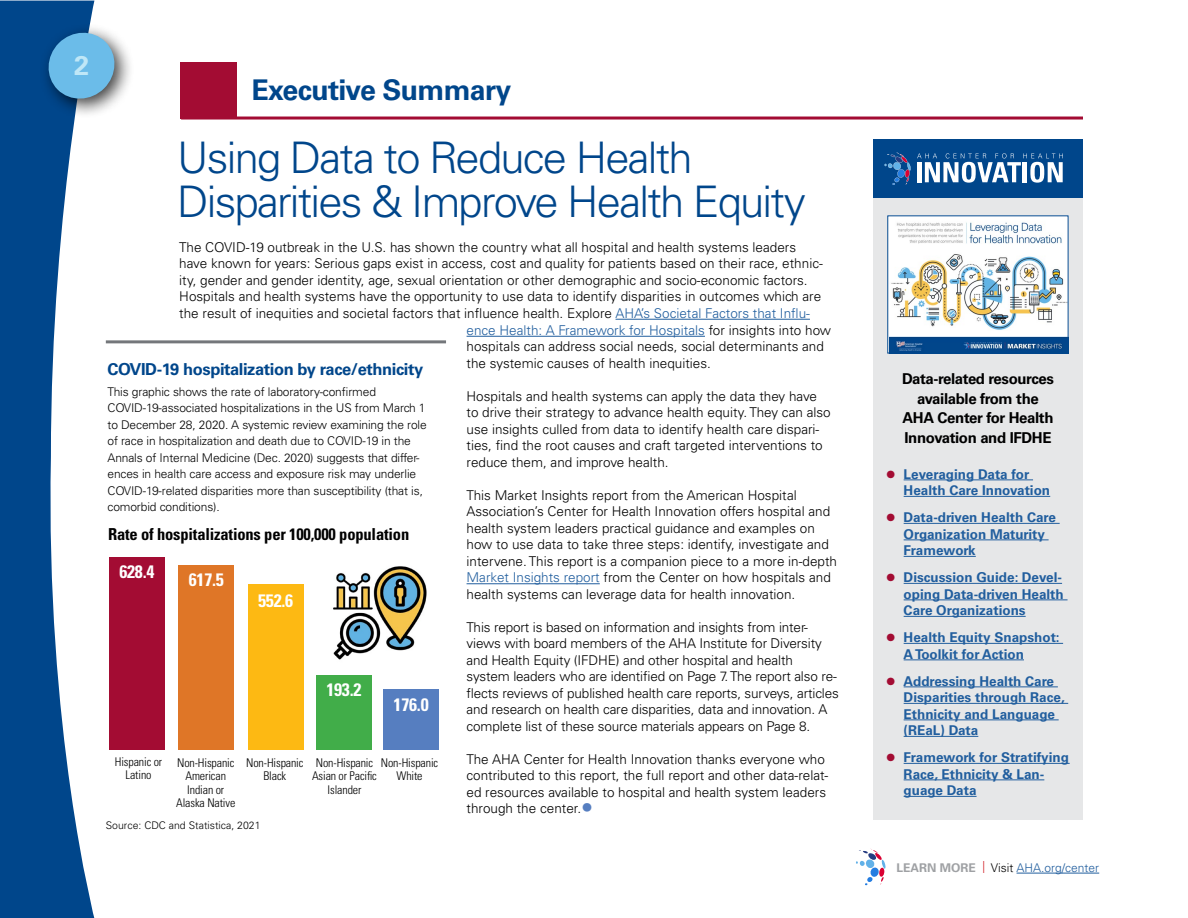
<style>
.page{position:relative;width:1188px;height:918px;background:#fff}
.page>*{position:absolute;margin:0;border:0;box-sizing:border-box;transform-origin:0 0}
.t1{font:300 43.5px/43.5px "Univers LT Std";letter-spacing:-.04em;color:#00468b}
.t2{font:700 28.5px "Univers LT Std";letter-spacing:-.025em;color:#00468b}
.t3{font:700 27px "Univers LT Std";color:#bfe7f7}
.t4{font:700 condensed 18px "Univers LT Std";letter-spacing:-.01em;color:#fff}
.t5{font:700 condensed 16.5px "Univers LT Std";letter-spacing:-.01em;color:#000}
.t6{font:700 16.5px "Univers LT Std";letter-spacing:-.025em;color:#00468b}
.t7{font:700 15px/19.5px "Univers LT Std";letter-spacing:-.025em;color:#000;text-align:center}
.t8{font:300 13.5px/16.5px "Univers LT Std";color:#000}
.t9{font:700 13.5px/16.5px "Univers LT Std";color:#215e9e}
.t10{font:300 12px/16.5px "Univers LT Std";letter-spacing:-.01em;color:#000}
.t11{font:300 condensed 12px/13.5px "Univers LT Std";letter-spacing:-.01em;color:#000;text-align:center}
.t12{font:300 12px "Univers LT Std";color:#215e9e}
.t13{font:300 10.5px "Univers LT Std";color:#000}
.s1{color:#215e9e}
.s2{font-size:24px;color:#567ec0}
.s3{font-size:21px;color:#a30c33}
.s4{font-weight:700;color:#9fa1a4}
.s5{color:#d2232a}
.s6{color:#000}
</style>
<div class="page">
<svg style="left:0;top:1px;width:94px;height:917px;fill:#00468b"></svg>
<div style="left:39px;top:23px;width:95px;height:96px;background:#000;opacity:.75"></div>
<svg style="left:45px;top:29px;width:73px;height:73px;background:#63a3cb"></svg>
<hr style="left:616px;top:319px;width:194px;height:1px;background:#215e9e">
<hr style="left:181px;top:117px;width:902px;height:3px;background:#a30c33">
<div style="left:180px;top:63px;width:56px;height:56px;background:#a30c33"></div>
<div style="left:873px;top:139px;width:210px;height:681px;background:#e6e7e8"></div>
<div style="left:873px;top:139px;width:210px;height:59px;background:#00468b"></div>
<svg style="left:885px;top:153px;width:26px;height:32px"></svg>
<svg style="left:917px;top:153px;width:146px;height:30px"></svg>
<img style="left:889px;top:217px;width:177px;height:134px">
<div style="left:887px;top:215px;width:181px;height:138px;border:1px solid #00468b"></div>
<hr style="left:904px;top:480px;width:129px;height:1px;background:#215e9e">
<hr style="left:904px;top:496px;width:146px;height:1px;background:#215e9e">
<hr style="left:904px;top:523px;width:156px;height:1px;background:#215e9e">
<hr style="left:904px;top:540px;width:145px;height:1px;background:#215e9e">
<hr style="left:904px;top:556px;width:72px;height:1px;background:#215e9e">
<hr style="left:904px;top:583px;width:158px;height:1px;background:#215e9e">
<hr style="left:904px;top:600px;width:164px;height:1px;background:#215e9e">
<hr style="left:904px;top:616px;width:122px;height:1px;background:#215e9e">
<hr style="left:904px;top:643px;width:159px;height:1px;background:#215e9e">
<hr style="left:904px;top:660px;width:120px;height:1px;background:#215e9e">
<hr style="left:904px;top:687px;width:154px;height:1px;background:#215e9e">
<hr style="left:904px;top:703px;width:164px;height:1px;background:#215e9e">
<hr style="left:904px;top:720px;width:155px;height:1px;background:#215e9e">
<hr style="left:904px;top:736px;width:74px;height:1px;background:#215e9e">
<hr style="left:904px;top:763px;width:166px;height:1px;background:#215e9e">
<hr style="left:904px;top:780px;width:140px;height:1px;background:#215e9e">
<hr style="left:904px;top:796px;width:73px;height:1px;background:#215e9e">
<hr style="left:106px;top:340px;width:340px;height:3px;background:#74777b">
<hr style="left:467px;top:336px;width:238px;height:1px;background:#215e9e">
<hr style="left:467px;top:583px;width:133px;height:1px;background:#215e9e">
<div style="left:248px;top:584px;width:55px;height:165px;background:#fdb913"></div>
<div style="left:316px;top:675px;width:56px;height:74px;background:#41ad49"></div>
<div style="left:384px;top:689px;width:55px;height:60px;background:#567ec0"></div>
<div style="left:179px;top:565px;width:55px;height:184px;background:#df7627"></div>
<div style="left:109px;top:557px;width:56px;height:192px;background:#a30c33"></div>
<img style="left:333px;top:566px;width:94px;height:94px">
<hr style="left:1017px;top:873px;width:82px;height:1px;background:#215e9e">
<svg style="left:856px;top:849px;width:30px;height:36px"></svg>
<h3 class="t3" style="left:74px;top:50px;width:17px">2</h3>
<h2 class="t2" style="left:251px;top:73px;width:261px">Executive Summary</h2>
<h1 class="t1" style="left:177px;top:136px;width:630px">Using Data to Reduce Health<br>Disparities &amp; Improve Health Equity</h1>
<p class="t8" style="left:179px;top:239px;width:645px">The COVID-19 outbreak in the U.S. has shown the country what all hospital and health systems leaders have known for years: Serious gaps exist in access, cost and quality for patients based on their race, ethnic&shy;ity, gender and gender identity, age, sexual orientation or other demographic and socio-economic factors.<br>Hospitals and health systems have the opportunity to use data to identify disparities in outcomes which are the result of inequities and societal factors that influence health. Explore <span class="s1">AHA’s Societal Factors that Influ-</span></p>
<p class="t6" style="left:107px;top:359px;width:317px">COVID-19 hospitalization by race/ethnicity</p>
<p class="t10" style="left:107px;top:383px;width:321px">This graphic shows the rate of laboratory-confirmed COVID-19-associated hospitalizations in the US from March 1 to December 28, 2020. A systemic review examining the role of race in hospitalization and death due to COVID-19 in the Annals of Internal Medicine (Dec. 2020) suggests that differ&shy;ences in health care access and exposure risk may underlie COVID-19-related disparities more than susceptibility (that is, comorbid conditions).</p>
<p class="t5" style="left:108px;top:524px;width:303px">Rate of hospitalizations per 100,000 population</p>
<h3 class="t4" style="left:119px;top:560px;width:37px">628.4</h3>
<h3 class="t4" style="left:189px;top:569px;width:37px">617.5</h3>
<h3 class="t4" style="left:258px;top:590px;width:37px">552.6</h3>
<h3 class="t4" style="left:326px;top:678px;width:37px">193.2</h3>
<h3 class="t4" style="left:394px;top:693px;width:37px">176.0</h3>
<p class="t11" style="left:115px;top:755px;width:49px">Hispanic or<br>Latino</p>
<p class="t11" style="left:176px;top:756px;width:61px">Non-Hispanic<br>American<br>Indian or<br>Alaska Native</p>
<p class="t11" style="left:246px;top:756px;width:59px">Non-Hispanic<br>Black</p>
<p class="t13" style="left:106px;top:819px;width:156px">Source: CDC and Statistica, 2021</p>
<p class="t11" style="left:312px;top:756px;width:66px">Non-Hispanic<br>Asian or Pacific<br>Islander</p>
<p class="t11" style="left:381px;top:756px;width:59px">Non-Hispanic<br>White</p>
<p class="t8" style="left:467px;top:322px;width:366px"><span class="s1">ence Health: A Framework for Hospitals</span> for insights into how hospitals can address social needs, social determinants and the systemic causes of health inequities.</p>
<p class="t8" style="left:467px;top:388px;width:366px">Hospitals and health systems can apply the data they have to drive their strategy to advance health equity. They can also use insights culled from data to identify health care dispari&shy;ties, find the root causes and craft targeted interventions to reduce them, and improve health.</p>
<p class="t8" style="left:467px;top:487px;width:372px">This Market Insights report from the American Hospital Association’s Center for Health Innovation offers hospital and health system leaders practical guidance and examples on how to use data to take three steps: identify, investigate and intervene. This report is a companion piece to a more in-depth <span class="s1">Market Insights report</span> from the Center on how hospitals and health systems can leverage data for health innovation.</p>
<p class="t8" style="left:467px;top:619px;width:374px">This report is based on information and insights from inter&shy;views with board members of the AHA Institute for Diversity and Health Equity (IFDHE) and other hospital and health system leaders who are identified on Page 7. The report also re&shy;flects reviews of published health care reports, surveys, articles and research on health care disparities, data and innovation. A complete list of these source materials appears on Page 8.</p>
<p class="t8" style="left:467px;top:751px;width:363px">The AHA Center for Health Innovation thanks everyone who contributed to this report, the full report and other data-relat&shy;ed resources available to hospital and health system leaders through the center.<span class="s2">•</span></p>
<p class="t7" style="left:902px;top:369px;width:153px">Data-related resources available from the<br>AHA Center for Health<br>Innovation and IFDHE</p>
<p class="t9" style="left:904px;top:466px;width:148px;text-indent:-17px"><span class="s3">•</span> Leveraging Data for<br>Health Care Innovation</p>
<p class="t9" style="left:904px;top:509px;width:154px;text-indent:-17px"><span class="s3">•</span> Data-driven Health Care<br>Organization Maturity<br>Framework</p>
<p class="t9" style="left:904px;top:569px;width:162px;text-indent:-17px"><span class="s3">•</span> Discussion Guide: Devel&shy;oping Data-driven Health<br>Care Organizations</p>
<p class="t9" style="left:904px;top:629px;width:158px;text-indent:-17px"><span class="s3">•</span> Health Equity Snapshot:<br>A Toolkit for Action</p>
<p class="t9" style="left:904px;top:673px;width:163px;text-indent:-17px"><span class="s3">•</span> Addressing Health Care<br>Disparities through Race,<br>Ethnicity and Language (REaL) Data</p>
<p class="t9" style="left:904px;top:749px;width:167px;text-indent:-17px"><span class="s3">•</span> Framework for Stratifying<br>Race, Ethnicity &amp; Lan&shy;guage Data</p>
<p class="t12" style="left:896px;top:860px;width:204px"><span class="s4">LEARN MORE</span> <span class="s5">|</span> <span class="s6">Visit</span> AHA.org/center</p>
</div>
